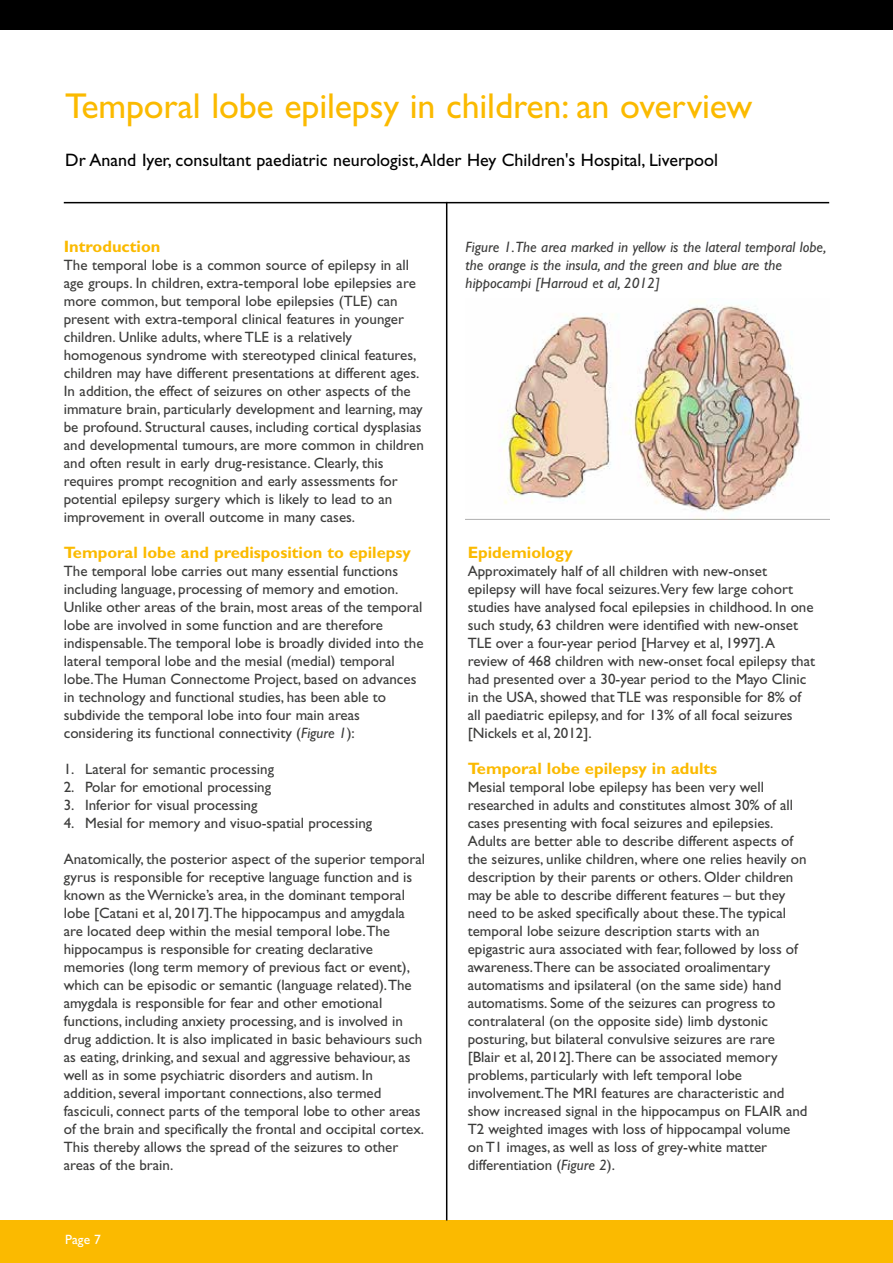
<style>
.page{position:relative;width:893px;height:1263px;background:#fff}
.page>*{position:absolute;margin:0;border:0;box-sizing:border-box;transform-origin:0 0}
.t1{font:36px "Gill Sans Std";letter-spacing:-.005em;color:#fbba00}
.t2{font:18px "Gill Sans Std";color:#000}
.t3{font:700 16.5px "Gill Sans Std";color:#fbba00}
.t4{font:15px/18px "Gill Sans Std";color:#3c3c3b}
.t5{font:italic 15px/18px "Gill Sans Std";color:#3c3c3b}
.t6{font:13.5px "Gill Sans Std";color:#fff}
.s1{font-style:italic}
</style>
<div class="page">
<div style="left:0;top:0;width:893px;height:30px;background:#000"></div>
<div style="left:0;top:1220px;width:893px;height:43px;background:#fbba00"></div>
<hr style="left:64px;top:202px;width:765px;height:1px;background:#000">
<hr style="left:446px;top:202px;width:1px;height:1018px;background:#000">
<img style="left:502px;top:305px;width:299px;height:214px">
<h1 class="t1" style="left:65px;top:85px;width:689px">Temporal lobe epilepsy in children: an overview</h1>
<p class="t2" style="left:65px;top:149px;width:654px">Dr Anand Iyer, consultant paediatric neurologist, Alder Hey Children's Hospital, Liverpool</p>
<p class="t3" style="left:64px;top:237px;width:98px">Introduction</p>
<p class="t4" style="left:64px;top:256px;width:362px">The temporal lobe is a common source of epilepsy in all age groups. In children, extra-temporal lobe epilepsies are more common, but temporal lobe epilepsies (TLE) can present with extra-temporal clinical features in younger children. Unlike adults, where TLE is a relatively homogenous syndrome with stereotyped clinical features, children may have different presentations at different ages.<br>In addition, the effect of seizures on other aspects of the immature brain, particularly development and learning, may be profound. Structural causes, including cortical dysplasias and developmental tumours, are more common in children and often result in early drug-resistance. Clearly, this requires prompt recognition and early assessments for potential epilepsy surgery which is likely to lead to an improvement in overall outcome in many cases.</p>
<p class="t3" style="left:64px;top:543px;width:349px">Temporal lobe and predisposition to epilepsy</p>
<p class="t4" style="left:64px;top:562px;width:361px">The temporal lobe carries out many essential functions including language, processing of memory and emotion.<br>Unlike other areas of the brain, most areas of the temporal lobe are involved in some function and are therefore indispensable.The temporal lobe is broadly divided into the lateral temporal lobe and the mesial (medial) temporal lobe.The Human Connectome Project, based on advances in technology and functional studies, has been able to subdivide the temporal lobe into four main areas considering its functional connectivity (<span class="s1">Figure 1</span>):</p>
<p class="t4" style="left:64px;top:760px;width:212px">1. Lateral for semantic processing</p>
<p class="t4" style="left:64px;top:778px;width:209px">2. Polar for emotional processing</p>
<p class="t4" style="left:64px;top:796px;width:195px">3. Inferior for visual processing</p>
<p class="t4" style="left:64px;top:814px;width:310px">4. Mesial for memory and visuo-spatial processing</p>
<p class="t4" style="left:64px;top:850px;width:363px">Anatomically, the posterior aspect of the superior temporal gyrus is responsible for receptive language function and is known as the Wernicke’s area, in the dominant temporal lobe [Catani et al, 2017].The hippocampus and amygdala are located deep within the mesial temporal lobe.The hippocampus is responsible for creating declarative memories (long term memory of previous fact or event), which can be episodic or semantic (language related).The amygdala is responsible for fear and other emotional functions, including anxiety processing, and is involved in drug addiction. It is also implicated in basic behaviours such as eating, drinking, and sexual and aggressive behaviour, as well as in some psychiatric disorders and autism. In addition, several important connections, also termed fasciculi, connect parts of the temporal lobe to other areas of the brain and specifically the frontal and occipital cortex.<br>This thereby allows the spread of the seizures to other areas of the brain.</p>
<p class="t6" style="left:65px;top:1231px;width:37px">Page 7</p>
<p class="t5" style="left:466px;top:238px;width:362px">Figure 1.The area marked in yellow is the lateral temporal lobe, the orange is the insula, and the green and blue are the hippocampi [Harroud et al, 2012]</p>
<p class="t3" style="left:468px;top:543px;width:107px">Epidemiology</p>
<p class="t4" style="left:468px;top:562px;width:349px">Approximately half of all children with new-onset epilepsy will have focal seizures.Very few large cohort studies have analysed focal epilepsies in childhood. In one such study, 63 children were identified with new-onset TLE over a four-year period [Harvey et al, 1997]. A review of 468 children with new-onset focal epilepsy that had presented over a 30-year period to the Mayo Clinic in the USA, showed that TLE was responsible for 8% of all paediatric epilepsy, and for 13% of all focal seizures [Nickels et al, 2012].</p>
<p class="t3" style="left:468px;top:759px;width:251px">Temporal lobe epilepsy in adults</p>
<p class="t4" style="left:468px;top:778px;width:341px">Mesial temporal lobe epilepsy has been very well researched in adults and constitutes almost 30% of all cases presenting with focal seizures and epilepsies.<br>Adults are better able to describe different aspects of the seizures, unlike children, where one relies heavily on description by their parents or others. Older children may be able to describe different features – but they need to be asked specifically about these.The typical temporal lobe seizure description starts with an epigastric aura associated with fear, followed by loss of awareness.There can be associated oroalimentary automatisms and ipsilateral (on the same side) hand automatisms. Some of the seizures can progress to contralateral (on the opposite side) limb dystonic posturing, but bilateral convulsive seizures are rare [Blair et al, 2012].There can be associated memory problems, particularly with left temporal lobe involvement.The MRI features are characteristic and show increased signal in the hippocampus on FLAIR and T2 weighted images with loss of hippocampal volume on T1 images, as well as loss of grey-white matter differentiation (<span class="s1">Figure 2</span>).</p>
</div>
